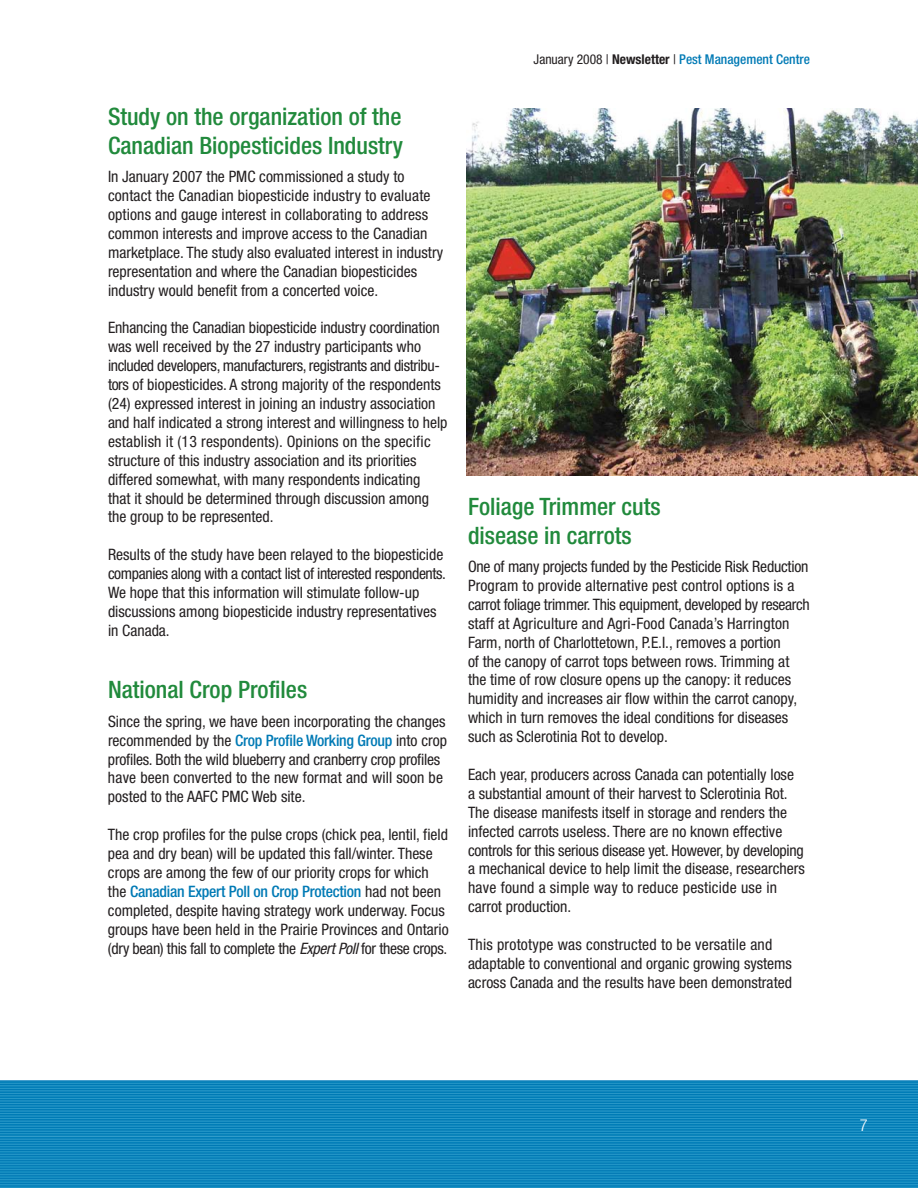
<style>
.page{position:relative;width:918px;height:1188px;background:#fff}
.page>*{position:absolute;margin:0;border:0;box-sizing:border-box;transform-origin:0 0}
.t1{font:500 condensed 24px/28.8px "Helvetica Neue";color:#218a3c}
.t2{font:300 condensed 16.5px "Helvetica Neue";color:#fff}
.t3{font:condensed 15.75px/18.9px "Helvetica Neue";color:#231f20}
.t4{font:500 condensed 13.5px "Helvetica Neue";color:#007ab5}
.s1{font-weight:500;color:#007ab5}
.s2{font-style:italic}
.s3{font-weight:400;color:#231f20}
.s4{font-weight:700;color:#231f20}
</style>
<div class="page">
<img style="left:0;top:1080px;width:918px;height:108px">
<img style="left:467px;top:108px;width:451px;height:367px">
<h1 class="t1" style="left:108px;top:104px;width:297px">Study on the organization of the<br>Canadian Biopesticides Industry</h1>
<p class="t3" style="left:108px;top:169px;width:337px">In January 2007 the PMC commissioned a study to contact the Canadian biopesticide industry to evaluate options and gauge interest in collaborating to address common interests and improve access to the Canadian marketplace. The study also evaluated interest in industry representation and where the Canadian biopesticides industry would benefit from a concerted voice.</p>
<p class="t3" style="left:108px;top:320px;width:341px">Enhancing the Canadian biopesticide industry coordination was well received by the 27 industry participants who included developers, manufacturers, registrants and distribu&shy;tors of biopesticides. A strong majority of the respondents (24) expressed interest in joining an industry association and half indicated a strong interest and willingness to help establish it (13 respondents). Opinions on the specific structure of this industry association and its priorities differed somewhat, with many respondents indicating<br>that it should be determined through discussion among the group to be represented.</p>
<p class="t3" style="left:108px;top:547px;width:340px">Results of the study have been relayed to the biopesticide companies along with a contact list of interested respondents.<br>We hope that this information will stimulate follow-up discussions among biopesticide industry representatives in Canada.</p>
<h1 class="t1" style="left:108px;top:678px;width:201px">National Crop Profiles</h1>
<p class="t3" style="left:108px;top:713px;width:341px">Since the spring, we have been incorporating the changes recommended by the <span class="s1">Crop Profile Working Group</span> into crop profiles. Both the wild blueberry and cranberry crop profiles have been converted to the new format and will soon be posted to the AAFC PMC Web site.</p>
<p class="t3" style="left:108px;top:826px;width:342px">The crop profiles for the pulse crops (chick pea, lentil, field pea and dry bean) will be updated this fall/winter. These crops are among the few of our priority crops for which the <span class="s1">Canadian Expert Poll on Crop Protection</span> had not been completed, despite having strategy work underway. Focus groups have been held in the Prairie Provinces and Ontario (dry bean) this fall to complete the <span class="s2">Expert Poll</span>for these crops.</p>
<p class="t4" style="left:534px;top:54px;width:278px"><span class="s3">January 2008 |</span> <span class="s4">Newsletter</span> <span class="s3">|</span> Pest Management Centre</p>
<h1 class="t1" style="left:468px;top:494px;width:194px">Foliage Trimmer cuts disease in carrots</h1>
<p class="t3" style="left:468px;top:558px;width:343px">One of many projects funded by the Pesticide Risk Reduction Program to provide alternative pest control options is a carrot foliage trimmer. This equipment, developed by research staff at Agriculture and Agri-Food Canada’s Harrington Farm, north of Charlottetown, P.E.I., removes a portion<br>of the canopy of carrot tops between rows. Trimming at the time of row closure opens up the canopy: it reduces humidity and increases air flow within the carrot canopy, which in turn removes the ideal conditions for diseases such as Sclerotinia Rot to develop.</p>
<p class="t3" style="left:468px;top:766px;width:338px">Each year, producers across Canada can potentially lose a substantial amount of their harvest to Sclerotinia Rot.<br>The disease manifests itself in storage and renders the infected carrots useless. There are no known effective controls for this serious disease yet. However, by developing a mechanical device to help limit the disease, researchers have found a simple way to reduce pesticide use in carrot production.</p>
<p class="t3" style="left:468px;top:936px;width:326px">This prototype was constructed to be versatile and adaptable to conventional and organic growing systems across Canada and the results have been demonstrated</p>
<p class="t2" style="left:860px;top:1119px;width:9px">7</p>
</div>
